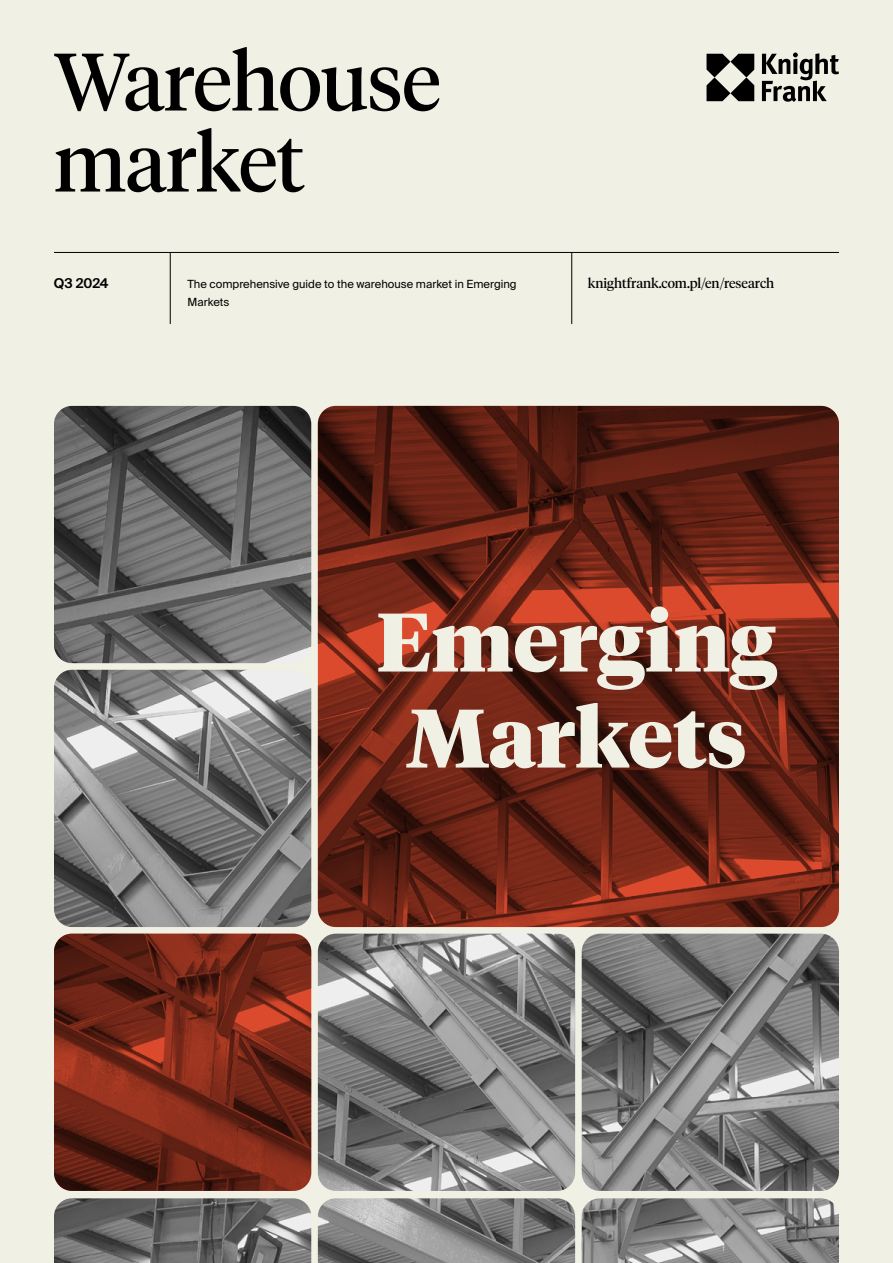
<style>
.page{position:relative;width:893px;height:1263px;background:#f1f0e4}
.page>*{position:absolute;margin:0;border:0;box-sizing:border-box;transform-origin:0 0}
.t1{font:900 82.5px/96px "Tiempos Headline";color:#f1f0e4;text-align:center}
.t2{font:81px/81px "Tiempos Headline";letter-spacing:-.01em;color:#000}
.t3{font:13.5px "Tiempos Headline";color:#000}
.t4{font:600 13.5px "Suisse Intl";color:#000}
.t5{font:11.25px/18px "Suisse Intl";color:#000}
</style>
<div class="page">
<svg style="left:706px;top:54px;width:48px;height:47px"></svg>
<svg style="left:762px;top:53px;width:77px;height:49px"></svg>
<hr style="left:54px;top:252px;width:785px;height:1px;background:#000">
<hr style="left:170px;top:252px;width:1px;height:72px;background:#000">
<hr style="left:571px;top:252px;width:1px;height:72px;background:#000">
<img style="left:54px;top:406px;width:785px;height:857px">
<svg style="left:318px;top:406px;width:521px;height:521px;background:#6a2415"></svg>
<svg style="left:54px;top:934px;width:257px;height:257px;background:#722617"></svg>
<h2 class="t2" style="left:54px;top:37px;width:389px">Warehouse market</h2>
<p class="t4" style="left:54px;top:275px;width:56px">Q3 2024</p>
<p class="t5" style="left:188px;top:275px;width:330px">The comprehensive guide to the warehouse market in Emerging<br>Markets</p>
<p class="t3" style="left:588px;top:274px;width:188px">knightfrank.com.pl/en/research</p>
<h1 class="t1" style="left:376px;top:590px;width:402px">Emerging<br>Markets</h1>
</div>
